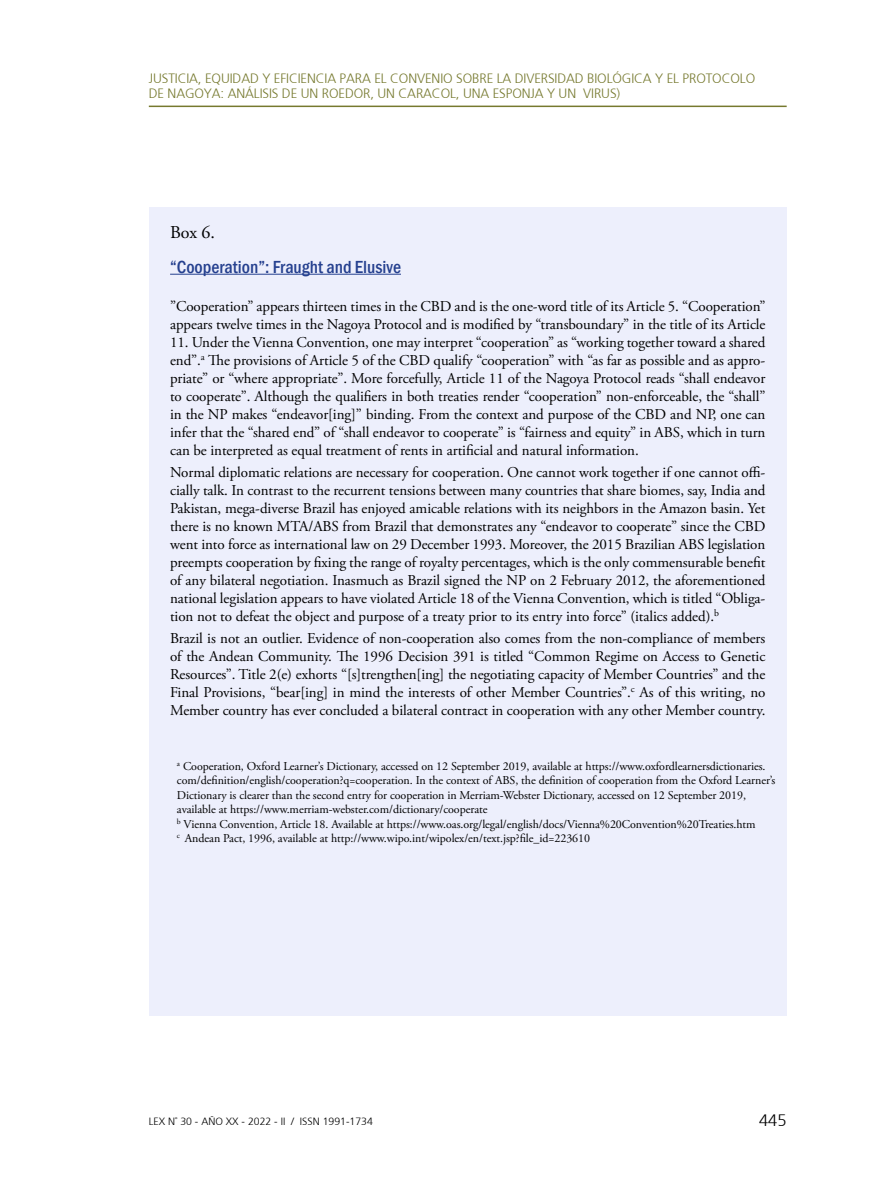
<style>
.page{position:relative;width:893px;height:1191px;background:#fff}
.page>*{position:absolute;margin:0;border:0;box-sizing:border-box;transform-origin:0 0}
.t1{font:500 condensed 18px "Franklin Gothic";color:#25408f}
.t2{font:18px "Adobe Garamond Pro";color:#000}
.t3{font:300 16.5px "Frutiger";color:#000}
.t4{font:15px/18px "Adobe Garamond Pro";letter-spacing:-.005em;color:#000;text-align:justify}
.t5{font:300 13.5px "Frutiger";letter-spacing:-.01em;color:#76792e}
.t6{font:12px/14.4px "Adobe Garamond Pro";letter-spacing:-.005em;color:#000}
.t7{font:300 10.5px "Frutiger";color:#000}
</style>
<div class="page">
<hr style="left:149px;top:106px;width:638px;height:1px;background:#76792e">
<div style="left:149px;top:208px;width:638px;height:808px;background:#edeffc"></div>
<hr style="left:170px;top:274px;width:231px;height:1px;background:#25408f">
<p class="t5" style="left:149px;top:68px;width:251px">JUSTICIA, EQUIDAD Y EFICIENCIA PARA EL CON</p>
<p class="t5" style="left:417px;top:68px;width:16px">VENIO</p>
<p class="t5" style="left:456px;top:68px;width:138px">SOBRE LA DIVERSI DAD BIOL</p>
<p class="t5" style="left:612px;top:68px;width:127px">ÓGICA Y EL PROTOCOLO</p>
<p class="t5" style="left:149px;top:83px;width:111px">DE NAGOYA: ANÁLISIS</p>
<p class="t5" style="left:282px;top:83px;width:239px">DE UN ROEDOR, UN CARACOL, UNA ESPONJA</p>
<p class="t5" style="left:547px;top:83px;width:75px">Y UN VIRUS)</p>
<p class="t2" style="left:170px;top:222px;width:46px">Box 6.</p>
<p class="t1" style="left:170px;top:255px;width:232px">“Cooperation”: Fraught and Elusive</p>
<p class="t4" style="left:170px;top:297px;width:597px">”Cooperation” appears thirteen times in the CBD and is the one-word title of its Article 5. “Cooperation” appears twelve times in the Nagoya Protocol and is modified by “transboundary” in the title of its Article</p>
<p class="t4" style="left:170px;top:333px;width:597px">11. Under the Vienna Convention, one may interpret “cooperation” as “working together toward a shared end”.<sup>a</sup> The provisions of Article 5 of the CBD qualify “cooperation” with “as far as possible and as appro&shy;priate” or “where appropriate”. More forcefully, Article 11 of the Nagoya Protocol reads “shall endeavor to cooperate”. Although the qualifiers in both treaties render “cooperation” non-enforceable, the “shall” in the NP makes “endeavor[ing]” binding. From the context and purpose of the CBD and NP, one can infer that the “shared end” of “shall endeavor to cooperate” is “fairness and equity” in ABS, which in turn can be interpreted as equal treatment of rents in artificial and natural information.</p>
<p class="t4" style="left:170px;top:464px;width:597px">Normal diplomatic relations are necessary for cooperation. One cannot work together if one cannot offi&shy;cially talk. In contrast to the recurrent tensions between many countries that share biomes, say, India and Pakistan, mega-diverse Brazil has enjoyed amicable relations with its neighbors in the Amazon basin. Yet there is no known MTA/ABS from Brazil that demonstrates any “endeavor to cooperate” since the CBD went into force as international law on 29 December 1993. Moreover, the 2015 Brazilian ABS legislation preempts cooperation by fixing the range of royalty percentages, which is the only commensurable benefit of any bilateral negotiation. Inasmuch as Brazil signed the NP on 2 February 2012, the aforementioned national legislation appears to have violated Article 18 of the Vienna Convention, which is titled “Obliga&shy;tion not to defeat the object and purpose of a treaty prior to its entry into force” (italics added).<sup>b</sup></p>
<p class="t4" style="left:170px;top:630px;width:597px">Brazil is not an outlier. Evidence of non-cooperation also comes from the non-compliance of members of the Andean Community. The 1996 Decision 391 is titled “Common Regime on Access to Genetic Resources”. Title 2(e) exhorts “[s]trengthen[ing] the negotiating capacity of Member Countries” and the Final Provisions, “bear[ing] in mind the interests of other Member Countries”.<sup>c</sup> As of this writing, no Member country has ever concluded a bilateral contract in cooperation with any other Member country.</p>
<p class="t6" style="left:177px;top:759px;width:600px"><sup>a</sup> Cooperation, Oxford Learner’s Dictionary, accessed on 12 September 2019, available at https://www.oxfordlearnersdictionaries. com/definition/english/cooperation?q=cooperation. In the context of ABS, the definition of cooperation from the Oxford Learner’s Dictionary is clearer than the second entry for cooperation in Merriam-Webster Dictionary, accessed on 12 September 2019, available at https://www.merriam-webster.com/dictionary/cooperate<br><sup>b</sup> Vienna Convention, Article 18. Available at https://www.oas.org/legal/english/docs/Vienna%20Convention%20Treaties.htm<br><sup>c</sup> Andean Pact, 1996, available at http://www.wipo.int/wipolex/en/text.jsp?file_id=223610</p>
<p class="t7" style="left:149px;top:1113px;width:226px">LEX N° 30 - AÑO XX - 2022 - II / ISSN 1991-1734</p>
<p class="t3" style="left:759px;top:1108px;width:29px">445</p>
</div>
